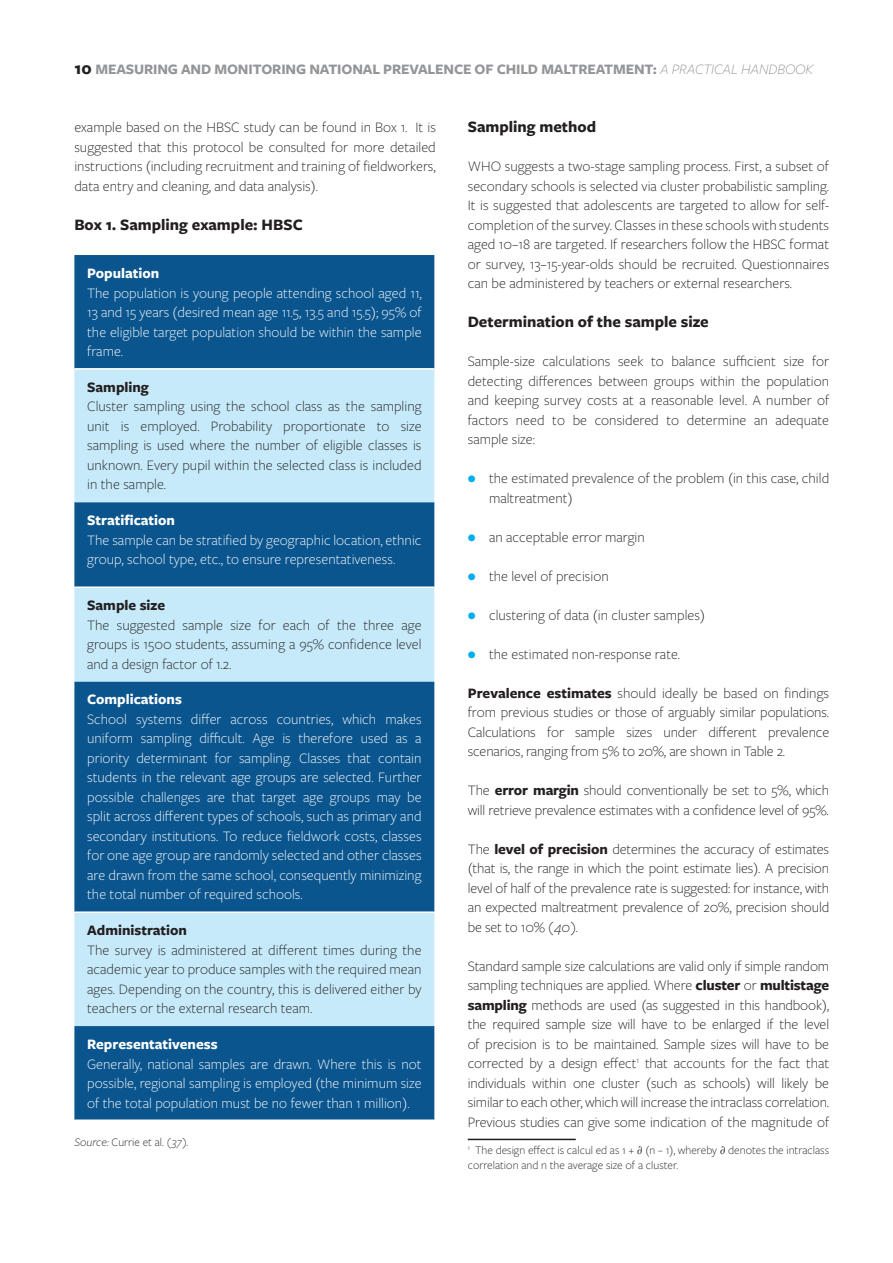
<style>
.page{position:relative;width:893px;height:1263px;background:#fff}
.page>*{position:absolute;margin:0;border:0;box-sizing:border-box;transform-origin:0 0}
.t1{font:700 16.5px "Freight Sans Pro";color:#231f20}
.t2{font:300 15px/19.5px "Freight Sans Pro";color:#231f20;text-align:justify}
.t3{font:300 15px/19.5px "Freight Sans Pro";color:#fff;text-align:justify}
.t4{font:700 15px "Freight Sans Pro";letter-spacing:-.01em;color:#939598}
.t5{font:700 15px "Freight Sans Pro";color:#fff}
.t6{font:700 15px "Freight Sans Pro";color:#231f20}
.t7{font:300 12px/15px "Freight Sans Pro";color:#231f20}
.t8{font:italic 300 12px "Freight Sans Pro";color:#231f20}
.s1{font-size:18px;color:#231f20}
.s2{font-weight:300;font-style:italic}
.s3{font-family:"Gill Sans"}
.s4{font-style:normal}
.s5{font-weight:700;font-size:18px;color:#00aeef}
.s6{font-weight:700}
.s7{font-style:italic}
</style>
<div class="page">
<hr style="left:468px;top:1139px;width:108px;height:1px;background:#231f20">
<div style="left:74px;top:255px;width:360px;height:864px;background:#0b558e"></div>
<svg style="left:74px;top:370px;width:360px;height:656px;background:#6ca2c6"></svg>
<hr style="left:74px;top:368px;width:360px;height:2px;background:#fff">
<hr style="left:74px;top:586px;width:360px;height:2px;background:#fff">
<hr style="left:74px;top:911px;width:360px;height:2px;background:#fff">
<p class="t4" style="left:74px;top:58px;width:740px"><span class="s1">10</span> MEASURING AND MONITORING NATIONAL PREVALENCE OF CHILD MALTREATMENT: <span class="s2">A PRACTICAL HANDBOOK</span></p>
<p class="t2" style="left:74px;top:117px;width:363px">example based on the HBSC study can be found in Box 1. It is suggested that this protocol be consulted for more detailed instructions <span class="s3">(</span>including recruitment and training of fieldworkers, data entry and cleaning, and data analysis<span class="s3">)</span>.</p>
<p class="t1" style="left:74px;top:213px;width:230px">Box 1. Sampling example: HBSC</p>
<p class="t5" style="left:87px;top:263px;width:74px">Population</p>
<p class="t3" style="left:87px;top:282px;width:336px">The population is young people attending school aged 11, 13 and 15 years <span class="s3">(</span>desired mean age 11.5, 13.5 and 15.5<span class="s3">)</span>; 95% of the eligible target population should be within the sample frame.</p>
<p class="t6" style="left:87px;top:377px;width:63px">Sampling</p>
<p class="t2" style="left:87px;top:396px;width:336px">Cluster sampling using the school class as the sampling unit is employed. Probability proportionate to size sampling is used where the number of eligible classes is unknown. Every pupil within the selected class is included in the sample.</p>
<p class="t5" style="left:87px;top:510px;width:89px">Stratification</p>
<p class="t3" style="left:87px;top:529px;width:336px">The sample can be stratified by geographic location, ethnic group, school type, etc., to ensure representativeness.</p>
<p class="t6" style="left:87px;top:595px;width:79px">Sample size</p>
<p class="t2" style="left:87px;top:614px;width:336px">The suggested sample size for each of the three age groups is 1500 students, assuming a 95% confidence level and a design factor of 1.2.</p>
<p class="t5" style="left:87px;top:689px;width:96px">Complications</p>
<p class="t3" style="left:87px;top:709px;width:336px">School systems differ across countries, which makes uniform sampling difficult. Age is therefore used as a priority determinant for sampling. Classes that contain students in the relevant age groups are selected. Further possible challenges are that target age groups may be split across different types of schools, such as primary and secondary institutions. To reduce fieldwork costs, classes for one age group are randomly selected and other classes are drawn from the same school, consequently minimizing the total number of required schools.</p>
<p class="t6" style="left:87px;top:920px;width:101px">Administration</p>
<p class="t2" style="left:87px;top:939px;width:336px">The survey is administered at different times during the academic year to produce samples with the required mean ages. Depending on the country, this is delivered either by teachers or the external research team.</p>
<p class="t5" style="left:87px;top:1034px;width:132px">Representativeness</p>
<p class="t3" style="left:87px;top:1053px;width:336px">Generally, national samples are drawn. Where this is not possible, regional sampling is employed <span class="s3">(</span>the minimum size of the total population must be no fewer than 1 million<span class="s3">)</span>.</p>
<p class="t8" style="left:74px;top:1134px;width:116px">Source: <span class="s4">Currie et al.</span> (37).</p>
<p class="t1" style="left:468px;top:115px;width:130px">Sampling method</p>
<p class="t2" style="left:468px;top:156px;width:363px">WHO suggests a two-stage sampling process. First, a subset of secondary schools is selected via cluster probabilistic sampling.<br>It is suggested that adolescents are targeted to allow for self&shy;completion of the survey. Classes in these schools with students aged 10–18 are targeted. If researchers follow the HBSC format or survey, 13–15-year-olds should be recruited. Questionnaires can be administered by teachers or external researchers.</p>
<p class="t1" style="left:468px;top:310px;width:243px">Determination of the sample size</p>
<p class="t2" style="left:468px;top:351px;width:363px">Sample-size calculations seek to balance sufficient size for detecting differences between groups within the population and keeping survey costs at a reasonable level. A number of factors need to be considered to determine an adequate sample size:</p>
<p class="t2" style="left:489px;top:468px;width:342px;text-indent:-21px"><span class="s5">•</span> the estimated prevalence of the problem <span class="s3">(</span>in this case, child maltreatment<span class="s3">)</span></p>
<p class="t2" style="left:468px;top:526px;width:179px"><span class="s5">•</span> an acceptable error margin</p>
<p class="t2" style="left:468px;top:565px;width:142px"><span class="s5">•</span> the level of precision</p>
<p class="t2" style="left:468px;top:604px;width:239px"><span class="s5">•</span> clustering of data <span class="s3">(</span>in cluster samples<span class="s3">)</span></p>
<p class="t2" style="left:468px;top:643px;width:214px"><span class="s5">•</span> the estimated non-response rate.</p>
<p class="t2" style="left:468px;top:682px;width:363px"><span class="s6">Prevalence estimates</span> should ideally be based on findings from previous studies or those of arguably similar populations.<br>Calculations for sample sizes under different prevalence scenarios, ranging from 5% to 20%, are shown in Table 2.</p>
<p class="t2" style="left:468px;top:780px;width:363px">The <span class="s6">error margin</span> should conventionally be set to 5%, which will retrieve prevalence estimates with a confidence level of 95%.</p>
<p class="t2" style="left:468px;top:838px;width:363px">The <span class="s6">level of precision</span> determines the accuracy of estimates <span class="s3">(</span>that is, the range in which the point estimate lies<span class="s3">)</span>. A precision level of half of the prevalence rate is suggested: for instance, with an expected maltreatment prevalence of 20%, precision should be set to 10% <span class="s7">(40).</span></p>
<p class="t2" style="left:468px;top:955px;width:363px">Standard sample size calculations are valid only if simple random sampling techniques are applied. Where <span class="s6">cluster</span> or <span class="s6">multistage sampling</span> methods are used <span class="s3">(</span>as suggested in this handbook<span class="s3">)</span>, the required sample size will have to be enlarged if the level of precision is to be maintained. Sample sizes will have to be corrected by a design effect<sup>1</sup> that accounts for the fact that individuals within one cluster <span class="s3">(</span>such as schools<span class="s3">)</span> will likely be similar to each other, which will increase the intraclass correlation.<br>Previous studies can give some indication of the magnitude of</p>
<p class="t7" style="left:468px;top:1142px;width:363px"><sup>1</sup> The design effect is calcul ed as 1 + ∂ <span class="s3">(</span>n – 1<span class="s3">)</span>, whereby ∂ denotes the intraclass correlation and n the average size of a cluster.</p>
</div>
